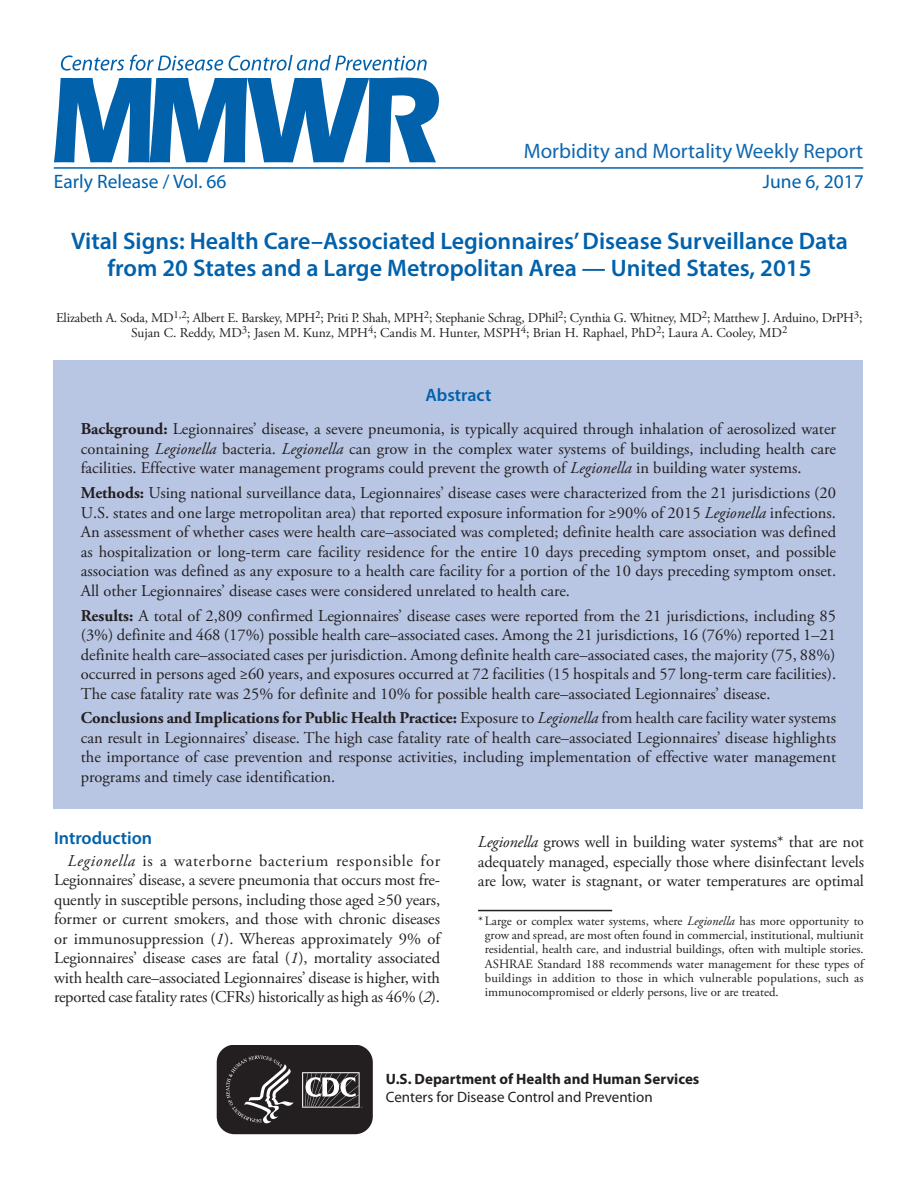
<style>
.page{position:relative;width:918px;height:1188px;background:#fff}
.page>*{position:absolute;margin:0;border:0;box-sizing:border-box;transform-origin:0 0}
.Report_Title{font:600 24px/27px "Myriad Pro";color:#0161ab;text-align:center}
.t1{font:21px "Myriad Pro";color:#1167af}
.cover_date_vol{font:19.5px "Myriad Pro";color:#0161ab}
.Heading_1{font:600 18px "Myriad Pro";color:#0161ab}
.Summary_Abstract_Tit{font:600 18px "Myriad Pro";color:#0161ab}
.Summary_Abstract_Tex{font:16.5px/19.5px "Adobe Garamond Pro";color:#231f20;text-align:justify}
.Paragraph{font:16.5px/19.5px "Adobe Garamond Pro";letter-spacing:-.015em;color:#231f20;text-align:justify}
.t2{font:700 15px/18px "Myriad Pro";color:#231f20}
.Author_Names{font:13.5px/15px "Adobe Garamond Pro";letter-spacing:-.015em;color:#231f20;text-align:center}
.Footnote{font:12.75px/14.2px "Adobe Garamond Pro";color:#231f20;text-align:justify}
.s1{font-weight:700}
.s2{font-style:italic}
.s3{font-weight:400}
</style>
<div class="page">
<hr style="left:54px;top:167px;width:809px;height:2px;background:#0161ab">
<svg style="left:54px;top:78px;width:385px;height:84px"></svg>
<svg style="left:61px;top:55px;width:366px;height:16px"></svg>
<svg style="left:216px;top:1046px;width:157px;height:89px;background:#403d3e"></svg>
<div style="left:54px;top:361px;width:809px;height:448px;background:#b8c6e3"></div>
<hr style="left:478px;top:910px;width:134px;height:1px;background:#231f20">
<p class="t1" style="left:524px;top:138px;width:341px">Morbidity and Mortality Weekly Report</p>
<p class="cover_date_vol" style="left:54px;top:169px;width:174px">Early Release / Vol. 66</p>
<p class="cover_date_vol" style="left:763px;top:169px;width:102px">June 6, 2017</p>
<p class="Report_Title" style="left:71px;top:227px;width:778px">Vital Signs: Health Care–Associated Legionnaires’ Disease Surveillance Data from 20 States and a Large Metropolitan Area — United States, 2015</p>
<p class="Author_Names" style="left:56px;top:310px;width:808px">Elizabeth A. Soda, MD<sup>1,2</sup>; Albert E. Barskey, MPH<sup>2</sup>; Priti P. Shah, MPH<sup>2</sup>; Stephanie Schrag, DPhil<sup>2</sup>; Cynthia G. Whitney, MD<sup>2</sup>; Matthew J. Arduino, DrPH<sup>3</sup>;<br>Sujan C. Reddy, MD<sup>3</sup>; Jasen M. Kunz, MPH<sup>4</sup>; Candis M. Hunter, MSPH<sup>4</sup>; Brian H. Raphael, PhD<sup>2</sup>; Laura A. Cooley, MD<sup>2</sup></p>
<p class="Summary_Abstract_Tit" style="left:426px;top:384px;width:67px">Abstract</p>
<p class="Summary_Abstract_Tex" style="left:81px;top:420px;width:757px"><span class="s1">Background:</span> Legionnaires’ disease, a severe pneumonia, is typically acquired through inhalation of aerosolized water containing <span class="s2">Legionella</span> bacteria. <span class="s2">Legionella</span> can grow in the complex water systems of buildings, including health care facilities. Effective water management programs could prevent the growth of <span class="s2">Legionella</span> in building water systems.</p>
<p class="Summary_Abstract_Tex" style="left:81px;top:484px;width:757px"><span class="s1">Methods:</span> Using national surveillance data, Legionnaires’ disease cases were characterized from the 21 jurisdictions (20<br>U.S. states and one large metropolitan area) that reported exposure information for ≥90% of 2015 <span class="s2">Legionella</span> infections.<br>An assessment of whether cases were health care–associated was completed; definite health care association was defined as hospitalization or long-term care facility residence for the entire 10 days preceding symptom onset, and possible association was defined as any exposure to a health care facility for a portion of the 10 days preceding symptom onset.<br>All other Legionnaires’ disease cases were considered unrelated to health care.</p>
<p class="Summary_Abstract_Tex" style="left:81px;top:606px;width:757px"><span class="s1">Results:</span> A total of 2,809 confirmed Legionnaires’ disease cases were reported from the 21 jurisdictions, including 85 (3%) definite and 468 (17%) possible health care–associated cases. Among the 21 jurisdictions, 16 (76%) reported 1–21 definite health care–associated cases per jurisdiction. Among definite health care–associated cases, the majority (75, 88%) occurred in persons aged ≥60 years, and exposures occurred at 72 facilities (15 hospitals and 57 long-term care facilities).<br>The case fatality rate was 25% for definite and 10% for possible health care–associated Legionnaires’ disease.</p>
<p class="Summary_Abstract_Tex" style="left:81px;top:709px;width:757px"><span class="s1">Conclusions and Implications for Public Health Practice:</span> Exposure to <span class="s2">Legionella</span> from health care facility water systems can result in Legionnaires’ disease. The high case fatality rate of health care–associated Legionnaires’ disease highlights the importance of case prevention and response activities, including implementation of effective water management programs and timely case identification.</p>
<p class="Heading_1" style="left:54px;top:827px;width:100px">Introduction</p>
<p class="Paragraph" style="left:54px;top:851px;width:388px;text-indent:13px"><span class="s2">Legionella</span> is a waterborne bacterium responsible for Legionnaires’ disease, a severe pneumonia that occurs most fre&shy;quently in susceptible persons, including those aged ≥50 years, former or current smokers, and those with chronic diseases or immunosuppression (<span class="s2">1</span>). Whereas approximately 9% of Legionnaires’ disease cases are fatal (<span class="s2">1</span>), mortality associated with health care–associated Legionnaires’ disease is higher, with reported case fatality rates (CFRs) historically as high as 46% (<span class="s2">2</span>).</p>
<p class="Paragraph" style="left:478px;top:833px;width:388px"><span class="s2">Legionella</span> grows well in building water systems* that are not adequately managed, especially those where disinfectant levels are low, water is stagnant, or water temperatures are optimal</p>
<p class="Footnote" style="left:485px;top:914px;width:381px;text-indent:-7px">*Large or complex water systems, where <span class="s2">Legionella</span> has more opportunity to grow and spread, are most often found in commercial, institutional, multiunit residential, health care, and industrial buildings, often with multiple stories.<br>ASHRAE Standard 188 recommends water management for these types of buildings in addition to those in which vulnerable populations, such as immunocompromised or elderly persons, live or are treated.</p>
<p class="t2" style="left:386px;top:1069px;width:315px">U.S. Department of Health and Human Services<br><span class="s3">Centers for Disease Control and Prevention</span></p>
</div>
